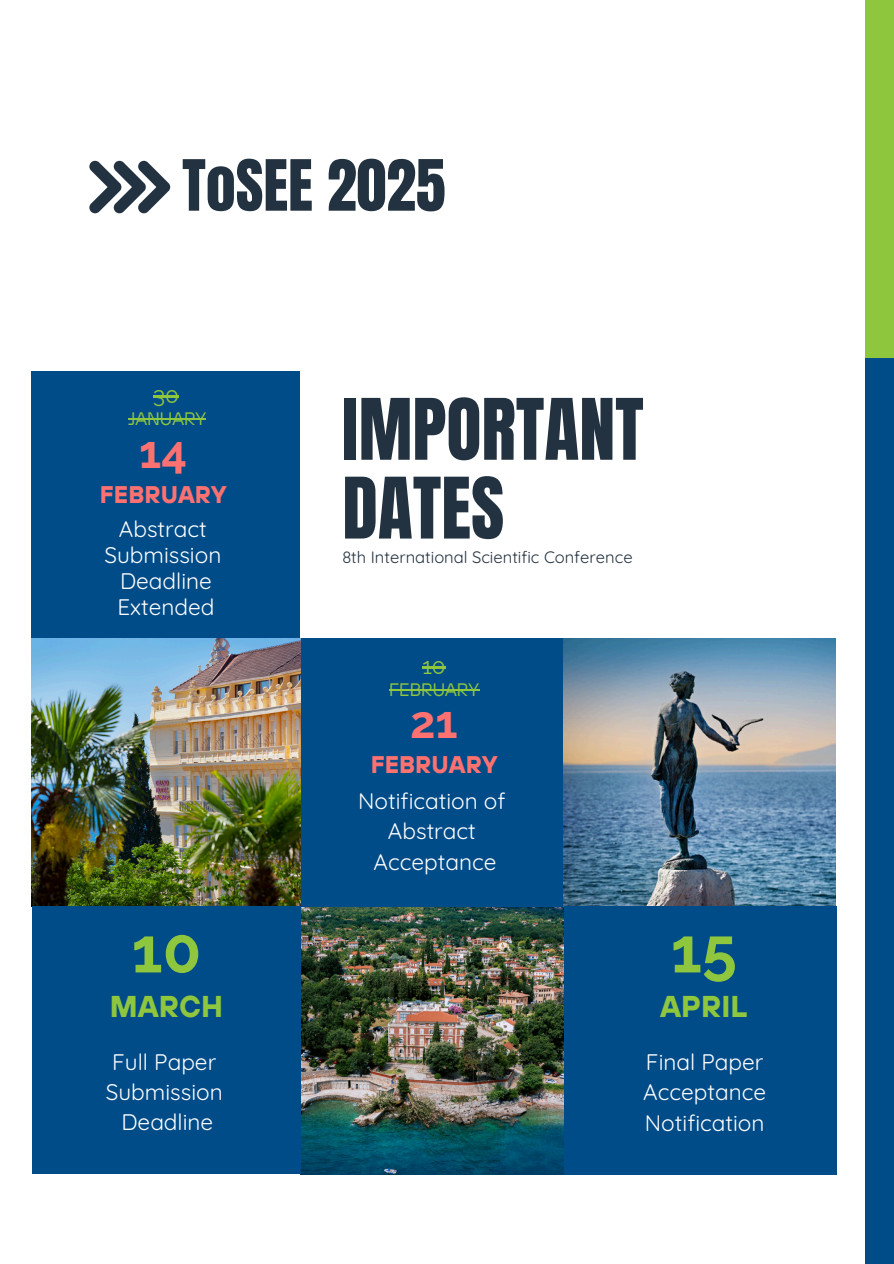
<style>
.page{position:relative;width:894px;height:1264px;background:#fff}
.page>*{position:absolute;margin:0;border:0;box-sizing:border-box;transform-origin:0 0}
.t1{font:72px/78.8px "Anton";color:#233240}
.t2{font:700 63px "Raleway";color:#8ec63e}
.t3{font:60px "Anton";color:#233240}
.t4{font:700 45px "Raleway";color:#fd7171}
.t5{font:700 30px "TT Hoves";color:#8ec63e}
.t6{font:700 24px "TT Hoves";color:#fd7171}
.t7{font:22.5px/30.3px "Quicksand";color:#fff;text-align:center}
.t8{font:22.5px "Raleway";color:#8ec63e}
.t9{font:18px "TT Hoves";color:#8ec63e}
.t10{font:16.5px "Quicksand";color:#233240}
</style>
<div class="page">
<div style="left:864px;top:358px;width:29px;height:905px;background:#004c89"></div>
<div style="left:864px;top:0;width:29px;height:358px;background:#8ec63e"></div>
<div style="left:32px;top:371px;width:268px;height:268px;background:#004c89"></div>
<img style="left:300px;top:906px;width:263px;height:268px">
<div style="left:300px;top:638px;width:268px;height:268px;background:#004c89"></div>
<img style="left:563px;top:638px;width:272px;height:268px">
<div style="left:563px;top:906px;width:272px;height:268px;background:#004c89"></div>
<svg style="left:89px;top:161px;width:81px;height:52px"></svg>
<hr style="left:128px;top:418px;width:78px;height:1px;background:#8ec63e">
<hr style="left:153px;top:395px;width:26px;height:2px;background:#8ec63e">
<img style="left:32px;top:638px;width:268px;height:268px">
<div style="left:32px;top:906px;width:268px;height:268px;background:#004c89"></div>
<hr style="left:389px;top:689px;width:90px;height:1px;background:#8ec63e">
<hr style="left:422px;top:666px;width:23px;height:2px;background:#8ec63e">
<h6 class="t3" style="left:182px;top:142px;width:265px">ToSEE 2025</h6>
<p class="t8" style="left:153px;top:382px;width:27px">30</p>
<p class="t9" style="left:128px;top:407px;width:79px">JANUARY</p>
<p class="t4" style="left:139px;top:425px;width:49px">14</p>
<p class="t6" style="left:100px;top:478px;width:128px">FEBRUARY</p>
<h4 class="t7" style="left:104px;top:515px;width:118px;line-height:25.8px">Abstract<br>Submission<br>Deadline</h4>
<h5 class="t7" style="left:117px;top:591px;width:98px">Extended</h5>
<p class="t2" style="left:131px;top:913px;width:71px">10</p>
<p class="t5" style="left:110px;top:987px;width:115px">MARCH</p>
<h4 class="t7" style="left:106px;top:1046px;width:118px;text-align:left">Full Paper<br>Submission</h4>
<h5 class="t7" style="left:121px;top:1106px;width:93px">Deadline</h5>
<p class="t1" style="left:342px;top:391px;width:303px">IMPORTANT<br>DATES</p>
<h3 class="t10" style="left:342px;top:547px;width:292px">8th International Scientific Conference</h3>
<h6 class="t8" style="left:422px;top:653px;width:25px">10</h6>
<p class="t9" style="left:389px;top:678px;width:92px">FEBRUARY</p>
<h3 class="t4" style="left:410px;top:696px;width:49px">21</h3>
<h5 class="t6" style="left:370px;top:749px;width:128px">FEBRUARY</h5>
<p class="t7" style="left:358px;top:785px;width:149px">Notification of<br>Abstract</p>
<p class="t7" style="left:373px;top:846px;width:124px">Acceptance</p>
<p class="t2" style="left:670px;top:913px;width:68px">15</p>
<p class="t5" style="left:660px;top:987px;width:88px">APRIL</p>
<p class="t7" style="left:643px;top:1046px;width:124px;text-align:justify">Final Paper Acceptance Notification</p>
</div>
